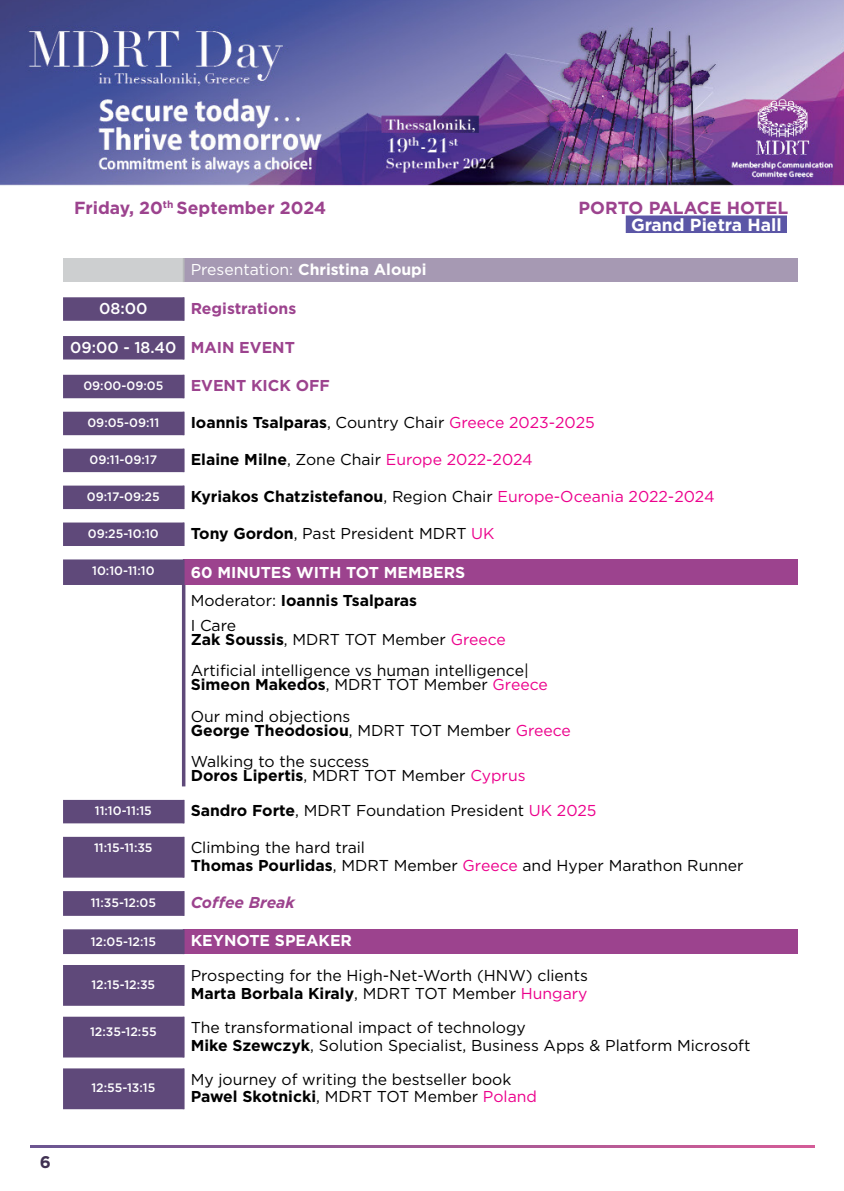
<style>
.page{position:relative;width:844px;height:1191px;background:#fff}
.page>*{position:absolute;margin:0;border:0;box-sizing:border-box;transform-origin:0 0}
.t1{font:700 17.5px "Gotham Greek";color:#9c438e}
.t2{font:700 17.5px "Gotham Greek";color:#fff}
.t3{font:700 16.8px "Gotham Greek";color:#403152}
.t4{font:15.75px/14px "Gotham Greek";color:#000}
.t5{font:15.75px "Gotham Greek";color:#ec008c}
.t6{font:700 15.75px/28.3px "Gotham Greek";color:#fff}
.t7{font:700 15.75px "Gotham Greek";color:#000}
.t8{font:500 15.75px "Gotham Greek";color:#fff}
.t9{font:700 15.75px "Gotham Greek";color:#9c438e}
.t10{font:italic 700 15.75px "Gotham Greek";color:#9c438e}
.t11{font:500 12.25px "Gotham Greek";color:#fff}
.s1{font-weight:400}
.s2{font-weight:700;color:#9c438e}
.s3{font-weight:400;color:#ec008c}
.s4{font-weight:700;color:#000}
.s5{color:#000}
.s6{font-weight:700}
.s7{color:#ec008c}
.s8{font-weight:400;color:#000}
</style>
<div class="page">
<img style="left:0;top:0;width:844px;height:1148px">
<svg style="left:30px;top:1145px;width:784px;height:2px;background:#9f5994"></svg>
<div style="left:25px;top:1115px;width:818px;height:24px;background:#fff"></div>
<svg style="left:843px;top:1115px;width:1px;height:24px"></svg>
<div style="left:63px;top:258px;width:121px;height:24px;background:#cdcfd0"></div>
<div style="left:184px;top:258px;width:613px;height:24px;background:#a699b3"></div>
<svg style="left:63px;top:297px;width:121px;height:812px;fill:#5f497a"></svg>
<div style="left:184px;top:559px;width:613px;height:26px;background:#9c438e"></div>
<div style="left:184px;top:929px;width:613px;height:25px;background:#9c438e"></div>
<svg style="left:183px;top:297px;width:1px;height:24px"></svg>
<svg style="left:183px;top:336px;width:1px;height:23px"></svg>
<svg style="left:183px;top:375px;width:1px;height:23px"></svg>
<svg style="left:183px;top:891px;width:1px;height:25px"></svg>
<svg style="left:183px;top:412px;width:1px;height:23px"></svg>
<hr style="left:183px;top:965px;width:1px;height:40px;background:#5f497a">
<svg style="left:183px;top:448px;width:1px;height:24px"></svg>
<hr style="left:183px;top:1016px;width:1px;height:41px;background:#5f497a">
<hr style="left:183px;top:1068px;width:1px;height:41px;background:#5f497a">
<svg style="left:183px;top:485px;width:1px;height:24px"></svg>
<svg style="left:183px;top:522px;width:1px;height:24px"></svg>
<svg style="left:183px;top:559px;width:1px;height:26px"></svg>
<svg style="left:183px;top:800px;width:1px;height:23px"></svg>
<hr style="left:183px;top:837px;width:1px;height:40px;background:#5f497a">
<svg style="left:183px;top:929px;width:1px;height:25px"></svg>
<hr style="left:182px;top:585px;width:3px;height:201px;background:#5f497a">
<svg style="left:183px;top:258px;width:1px;height:24px"></svg>
<div style="left:625px;top:215px;width:161px;height:18px;background:#5b56a6"></div>
<p class="t3" style="left:40px;top:1152px;width:13px">6</p>
<p class="t1" style="left:74px;top:197px;width:253px">Friday, 20<sup>th</sup> September 2024</p>
<p class="t1" style="left:578px;top:197px;width:211px">PORTO PALACE HOTEL</p>
<p class="t2" style="left:630px;top:215px;width:152px">Grand Pietra Hall</p>
<p class="t6" style="left:191px;top:254px;width:237px"><span class="s1">Presentation:</span> Christina Aloupi</p>
<p class="t8" style="left:99px;top:299px;width:50px">08:00</p>
<p class="t9" style="left:191px;top:299px;width:107px">Registrations</p>
<p class="t8" style="left:70px;top:338px;width:226px">09:00 - 18.40 <span class="s2">MAIN EVENT</span></p>
<p class="t11" style="left:83px;top:379px;width:81px">09:00-09:05</p>
<p class="t9" style="left:191px;top:376px;width:140px">EVENT KICK OFF</p>
<p class="t11" style="left:87px;top:415px;width:73px">09:05-09:11</p>
<p class="t7" style="left:191px;top:413px;width:405px">Ioannis Tsalparas<span class="s1">, Country Chair</span> <span class="s3">Greece 2023-2025</span></p>
<p class="t11" style="left:89px;top:452px;width:69px">09:11-09:17</p>
<p class="t5" style="left:191px;top:451px;width:343px"><span class="s4">Elaine Milne</span><span class="s5">, Zone Chair</span> Europe 2022-2024</p>
<p class="t11" style="left:87px;top:490px;width:74px">09:17-09:25</p>
<p class="t5" style="left:191px;top:488px;width:525px"><span class="s4">Kyriakos Chatzistefanou</span><span class="s5">, Region Chair</span> Europe-Oceania 2022-2024</p>
<p class="t11" style="left:88px;top:526px;width:72px">09:25-10:10</p>
<p class="t4" style="left:191px;top:526px;width:305px"><span class="s6">Tony Gordon</span>, Past President MDRT <span class="s7">UK</span></p>
<p class="t11" style="left:92px;top:564px;width:64px">10:10-11:10</p>
<p class="t6" style="left:191px;top:558px;width:276px">60 MINUTES WITH TOT MEMBERS<br><span class="s8">Moderator:</span> <span class="s5">Ioannis Tsalparas</span></p>
<p class="t4" style="left:191px;top:618px;width:316px">I Care<br><span class="s6">Zak Soussis</span>, MDRT TOT Member <span class="s7">Greece</span></p>
<p class="t4" style="left:191px;top:663px;width:358px">Artificial intelligence vs human intelligence|<br><span class="s6">Simeon Makedos</span>, MDRT TOT Member <span class="s7">Greece</span></p>
<p class="t4" style="left:191px;top:709px;width:381px">Our mind objections<br><span class="s6">George Theodosiou</span>, MDRT TOT Member <span class="s7">Greece</span></p>
<p class="t4" style="left:191px;top:754px;width:336px">Walking to the success<br><span class="s6">Doros Lipertis</span>, MDRT TOT Member <span class="s7">Cyprus</span></p>
<p class="t11" style="left:95px;top:803px;width:59px">11:10-11:15</p>
<p class="t4" style="left:191px;top:803px;width:407px"><span class="s6">Sandro Forte</span>, MDRT Foundation President <span class="s7">UK 2025</span></p>
<p class="t11" style="left:94px;top:840px;width:60px">11:15-11:35</p>
<p class="t4" style="left:191px;top:838px;width:554px;line-height:17.3px">Climbing the hard trail<br><span class="s6">Thomas Pourlidas</span>, MDRT Member <span class="s7">Greece</span> and Hyper Marathon Runner</p>
<p class="t11" style="left:91px;top:895px;width:67px">11:35-12:05</p>
<p class="t10" style="left:191px;top:893px;width:106px">Coffee Break</p>
<p class="t11" style="left:91px;top:935px;width:67px">12:05-12:15</p>
<p class="t6" style="left:191px;top:925px;width:163px">KEYNOTE SPEAKER</p>
<p class="t11" style="left:91px;top:977px;width:65px">12:15-12:35</p>
<p class="t4" style="left:191px;top:967px;width:398px;line-height:17.3px">Prospecting for the High-Net-Worth (HNW) clients<br><span class="s6">Marta Borbala Kiraly</span>, MDRT TOT Member <span class="s7">Hungary</span></p>
<p class="t11" style="left:90px;top:1024px;width:68px">12:35-12:55</p>
<p class="t4" style="left:191px;top:1018px;width:561px;line-height:17.3px">The transformational impact of technology<br><span class="s6">Mike Szewczyk</span>, Solution Specialist, Business Apps &amp; Platform Microsoft</p>
<p class="t11" style="left:91px;top:1081px;width:65px">12:55-13:15</p>
<p class="t4" style="left:191px;top:1070px;width:348px;line-height:17.3px">My journey of writing the bestseller book<br><span class="s6">Pawel Skotnicki</span>, MDRT TOT Member <span class="s7">Poland</span></p>
</div>
